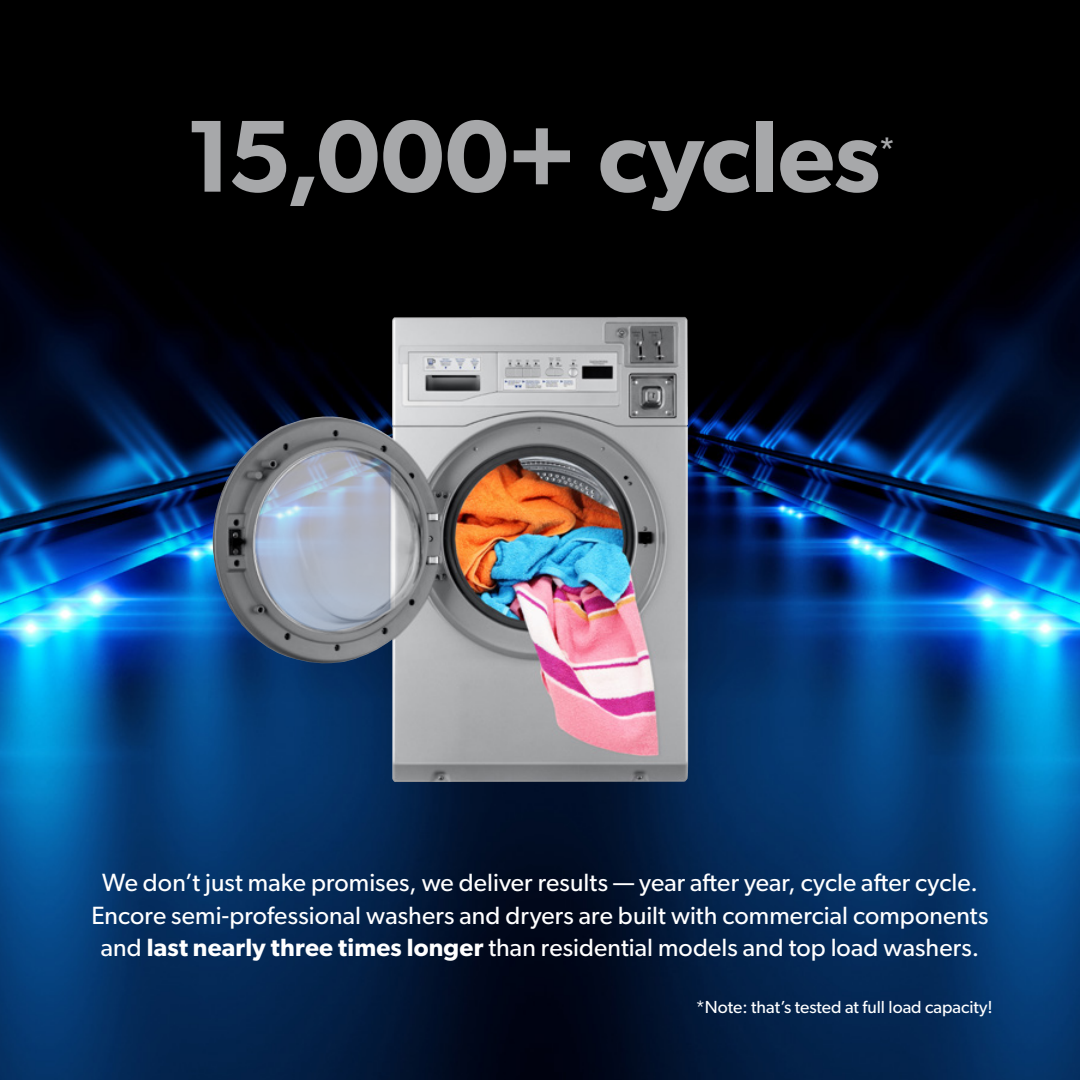
<style>
.page{position:relative;width:1080px;height:1080px;background:#fff}
.page>*{position:absolute;margin:0;border:0;box-sizing:border-box;transform-origin:0 0}
.t1{font:600 102.5px "Gibson";letter-spacing:-.005em;color:#a7a8aa}
.t2{font:600 30px "Gibson";color:#a7a8aa}
.t3{font:25px/32.5px "Gibson";letter-spacing:.005em;color:#fff;text-align:center}
.t4{font:17.5px "Gibson";color:#fff}
.s1{font-weight:600}
</style>
<div class="page">
<img style="left:0;top:0;width:1080px;height:1080px">
<img style="left:212px;top:317px;width:476px;height:465px">
<p class="t1" style="left:185px;top:95px;width:697px">15,000+ cycles</p>
<p class="t2" style="left:879px;top:131px;width:17px">*</p>
<p class="t3" style="left:91px;top:866px;width:899px">We don’t just make promises, we deliver results — year after year, cycle after cycle.<br>Encore semi-professional washers and dryers are built with commercial components and <span class="s1">last nearly three times longer</span> than residential models and top load washers.</p>
<p class="t4" style="left:696px;top:997px;width:298px">*Note: that’s tested at full load capacity!</p>
</div>
